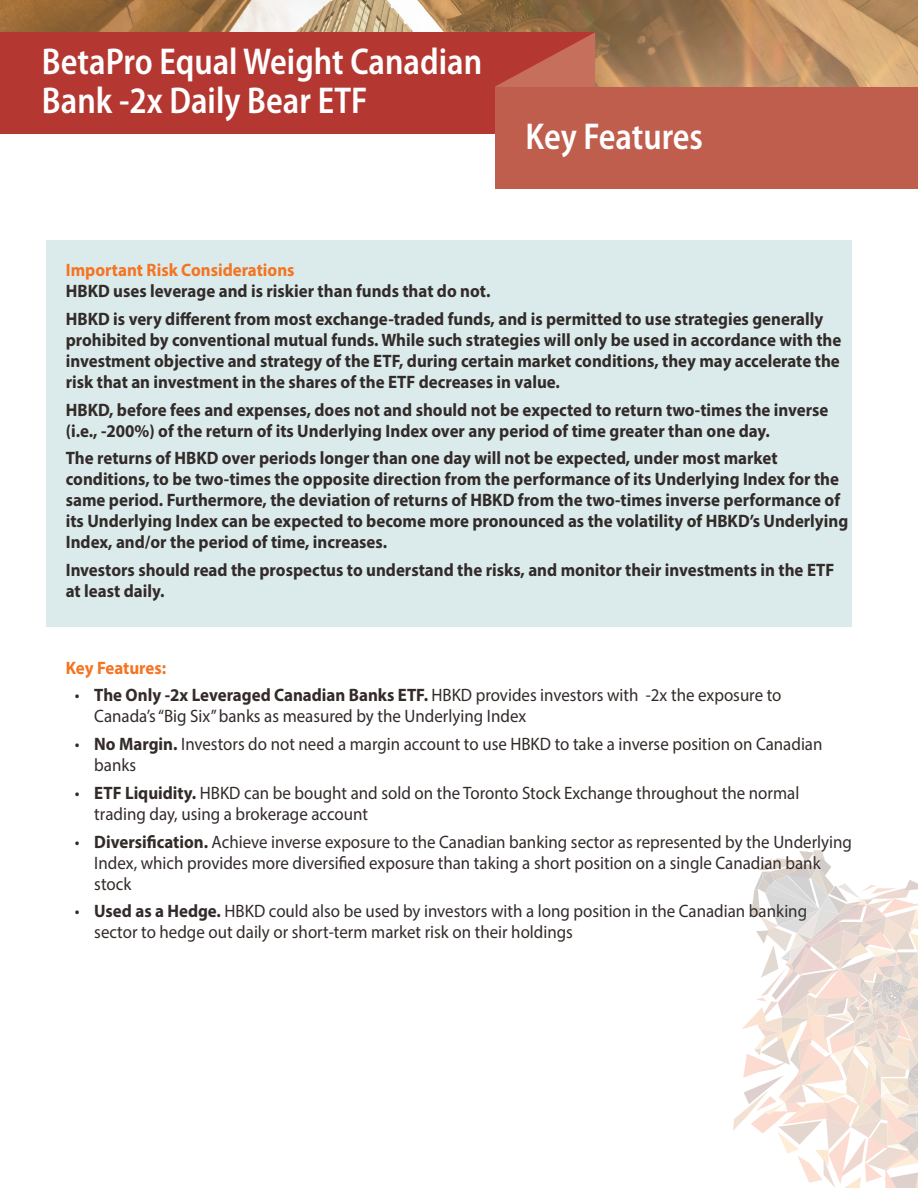
<style>
.page{position:relative;width:918px;height:1188px;background:#fff}
.page>*{position:absolute;margin:0;border:0;box-sizing:border-box;transform-origin:0 0}
.t1{font:600 semi-condensed 37.5px/39px "Myriad Pro";color:#fff;scale:.93 1}
.t2{font:700 18px/21px "Myriad Pro";color:#322b29;scale:.94 1}
.t3{font:18px/21px "Myriad Pro";color:#322b29;scale:.94 1}
.t4{font:700 18px "Myriad Pro";color:#f47421;scale:.94 1}
.s1{font-weight:700}
</style>
<div class="page">
<div style="left:46px;top:240px;width:806px;height:387px;background:#dbebec"></div>
<img style="left:0;top:0;width:918px;height:87px">
<div style="left:0;top:33px;width:594px;height:101px;background:#b43831"></div>
<svg style="left:495px;top:32px;width:100px;height:55px"></svg>
<div style="left:495px;top:87px;width:423px;height:101px;background:#c05e4d"></div>
<svg style="left:733px;top:850px;width:185px;height:338px"></svg>
<h1 class="t1" style="left:42px;top:41px;width:475px">BetaPro Equal Weight Canadian<br>Bank -2x Daily Bear ETF</h1>
<h1 class="t1" style="left:526px;top:116px;width:192px">Key Features</h1>
<p class="t4" style="left:66px;top:258px;width:245px">Important Risk Considerations</p>
<p class="t2" style="left:66px;top:276px;width:807px;line-height:27.8px">HBKD uses leverage and is riskier than funds that do not.<br>HBKD is very different from most exchange-traded funds, and is permitted to use strategies generally</p>
<p class="t2" style="left:66px;top:329px;width:827px;text-align:justify">prohibited by conventional mutual funds. While such strategies will only be used in accordance with the investment objective and strategy of the ETF, during certain market conditions, they may accelerate the risk that an investment in the shares of the ETF decreases in value.</p>
<p class="t2" style="left:66px;top:398px;width:813px">HBKD, before fees and expenses, does not and should not be expected to return two-times the inverse (i.e., -200%) of the return of its Underlying Index over any period of time greater than one day.</p>
<p class="t2" style="left:66px;top:447px;width:834px">The returns of HBKD over periods longer than one day will not be expected, under most market conditions, to be two-times the opposite direction from the performance of its Underlying Index for the same period. Furthermore, the deviation of returns of HBKD from the two-times inverse performance of its Underlying Index can be expected to become more pronounced as the volatility of HBKD’s Underlying Index, and/or the period of time, increases.</p>
<p class="t2" style="left:66px;top:559px;width:819px">Investors should read the prospectus to understand the risks, and monitor their investments in the ETF at least daily.</p>
<p class="t4" style="left:66px;top:656px;width:108px">Key Features:</p>
<p class="t3" style="left:94px;top:684px;width:733px;text-indent:-19px">• <span class="s1">The Only -2x Leveraged Canadian Banks ETF.</span> HBKD provides investors with -2x the exposure to<br>Canada’s “Big Six” banks as measured by the Underlying Index</p>
<p class="t3" style="left:94px;top:733px;width:776px;text-indent:-19px">• <span class="s1">No Margin.</span> Investors do not need a margin account to use HBKD to take a inverse position on Canadian banks</p>
<p class="t3" style="left:94px;top:782px;width:752px;text-indent:-19px">• <span class="s1">ETF Liquidity.</span> HBKD can be bought and sold on the Toronto Stock Exchange throughout the normal trading day, using a brokerage account</p>
<p class="t3" style="left:94px;top:831px;width:808px;text-indent:-19px">• <span class="s1">Diversification.</span> Achieve inverse exposure to the Canadian banking sector as represented by the Underlying<br>Index, which provides more diversified exposure than taking a short position on a single Canadian bank stock</p>
<p class="t3" style="left:94px;top:900px;width:760px;text-indent:-19px">• <span class="s1">Used as a Hedge.</span> HBKD could also be used by investors with a long position in the Canadian banking sector to hedge out daily or short-term market risk on their holdings</p>
</div>
